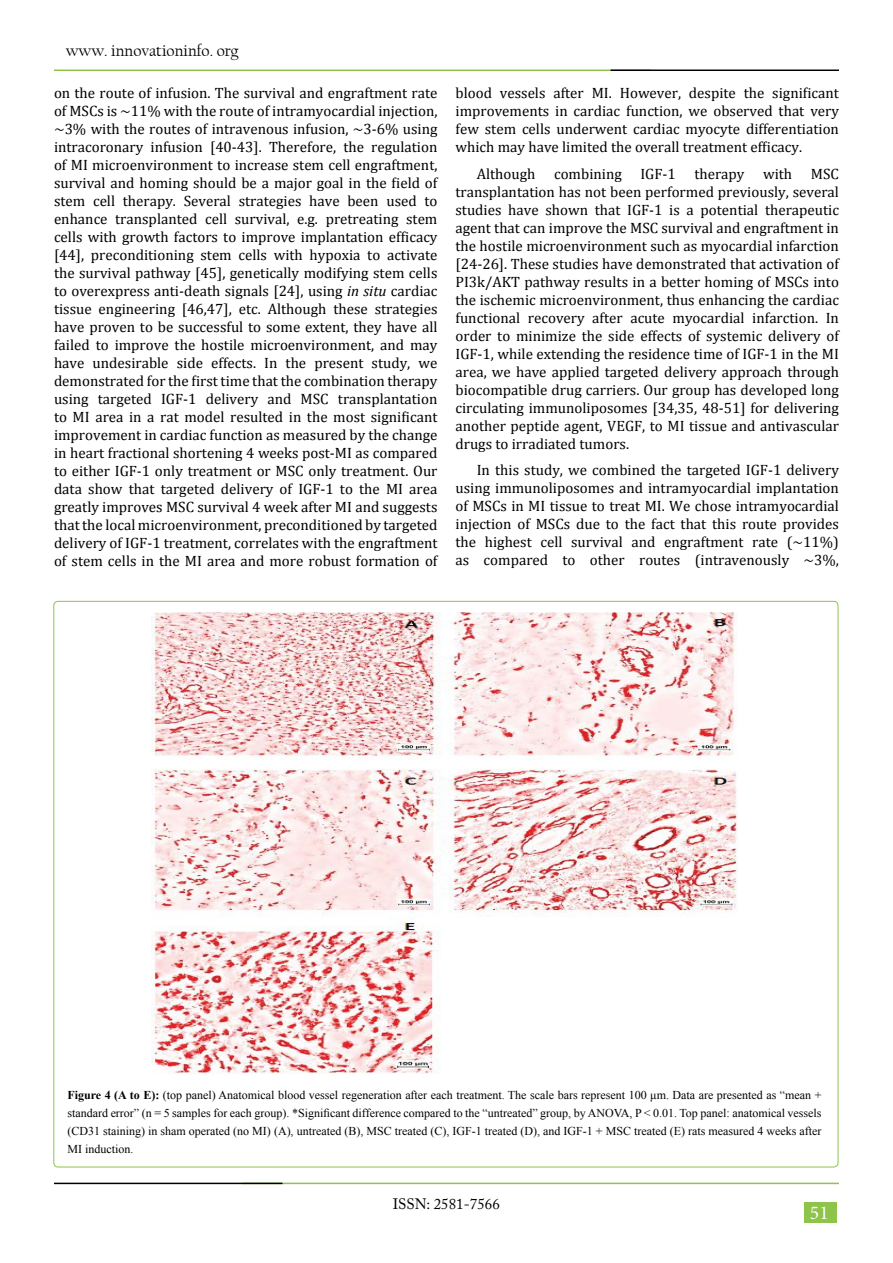
<style>
.page{position:relative;width:893px;height:1263px;background:#fff}
.page>*{position:absolute;margin:0;border:0;box-sizing:border-box;transform-origin:0 0}
.t1{font:19.5px "Minion Pro";color:#fff}
.t2{font:16.5px "Californian FB";color:#000}
.t3{font:15px/18px "Cambria";color:#000;text-align:justify}
.t4{font:15px "Adobe Caslon Pro";color:#000}
.t5{font:12px/18px "Times New Roman";color:#000;text-align:justify}
.s1{font-style:italic}
.s2{font-weight:700}
</style>
<div class="page">
<div style="left:804px;top:1202px;width:32px;height:21px;background:#8dc449"></div>
<hr style="left:54px;top:70px;width:597px;height:1px;background:#8dc449">
<hr style="left:610px;top:70px;width:229px;height:1px;background:#000101">
<hr style="left:242px;top:1183px;width:597px;height:1px;background:#8dc449">
<hr style="left:54px;top:1183px;width:228px;height:1px;background:#000101">
<img style="left:152px;top:613px;width:585px;height:461px">
<p class="t2" style="left:66px;top:42px;width:174px">www. innovationinfo. org</p>
<p class="t3" style="left:54px;top:84px;width:385px">on the route of infusion. The survival and engraftment rate of MSCs is ~11% with the route of intramyocardial injection, ~3% with the routes of intravenous infusion, ~3-6% using intracoronary infusion [40-43]. Therefore, the regulation of MI microenvironment to increase stem cell engraftment, survival and homing should be a major goal in the field of stem cell therapy. Several strategies have been used to enhance transplanted cell survival, e.g. pretreating stem cells with growth factors to improve implantation efficacy [44], preconditioning stem cells with hypoxia to activate the survival pathway [45], genetically modifying stem cells to overexpress anti-death signals [24], using <span class="s1">in situ</span> cardiac tissue engineering [46,47], etc. Although these strategies have proven to be successful to some extent, they have all failed to improve the hostile microenvironment, and may have undesirable side effects. In the present study, we demonstrated for the first time that the combination therapy using targeted IGF-1 delivery and MSC transplantation to MI area in a rat model resulted in the most significant improvement in cardiac function as measured by the change in heart fractional shortening 4 weeks post-MI as compared to either IGF-1 only treatment or MSC only treatment. Our data show that targeted delivery of IGF-1 to the MI area greatly improves MSC survival 4 week after MI and suggests that the local microenvironment, preconditioned by targeted delivery of IGF-1 treatment, correlates with the engraftment of stem cells in the MI area and more robust formation of</p>
<p class="t3" style="left:455px;top:84px;width:385px">blood vessels after MI. However, despite the significant improvements in cardiac function, we observed that very few stem cells underwent cardiac myocyte differentiation which may have limited the overall treatment efficacy.</p>
<p class="t3" style="left:455px;top:164px;width:385px;text-indent:21px">Although combining IGF-1 therapy with MSC transplantation has not been performed previously, several studies have shown that IGF-1 is a potential therapeutic agent that can improve the MSC survival and engraftment in the hostile microenvironment such as myocardial infarction [24-26]. These studies have demonstrated that activation of PI3k/AKT pathway results in a better homing of MSCs into the ischemic microenvironment, thus enhancing the cardiac functional recovery after acute myocardial infarction. In order to minimize the side effects of systemic delivery of IGF-1, while extending the residence time of IGF-1 in the MI area, we have applied targeted delivery approach through biocompatible drug carriers. Our group has developed long circulating immunoliposomes [34,35, 48-51] for delivering another peptide agent, VEGF, to MI tissue and antivascular drugs to irradiated tumors.</p>
<p class="t3" style="left:455px;top:461px;width:385px;text-indent:21px">In this study, we combined the targeted IGF-1 delivery using immunoliposomes and intramyocardial implantation of MSCs in MI tissue to treat MI. We chose intramyocardial injection of MSCs due to the fact that this route provides the highest cell survival and engraftment rate (~11%) as compared to other routes (intravenously ~3%,</p>
<p class="t5" style="left:67px;top:1086px;width:756px"><span class="s2">Figure 4 (A to E):</span> (top panel) Anatomical blood vessel regeneration after each treatment. The scale bars represent 100 μm. Data are presented as “mean + standard error” (n = 5 samples for each group). *Significant difference compared to the “untreated” group, by ANOVA, P &lt; 0.01. Top panel: anatomical vessels (CD31 staining) in sham operated (no MI) (A), untreated (B), MSC treated (C), IGF-1 treated (D), and IGF-1 + MSC treated (E) rats measured 4 weeks after MI induction.</p>
<p class="t4" style="left:393px;top:1195px;width:109px">ISSN: 2581-7566</p>
<h1 class="t1" style="left:810px;top:1200px;width:20px">51</h1>
</div>
